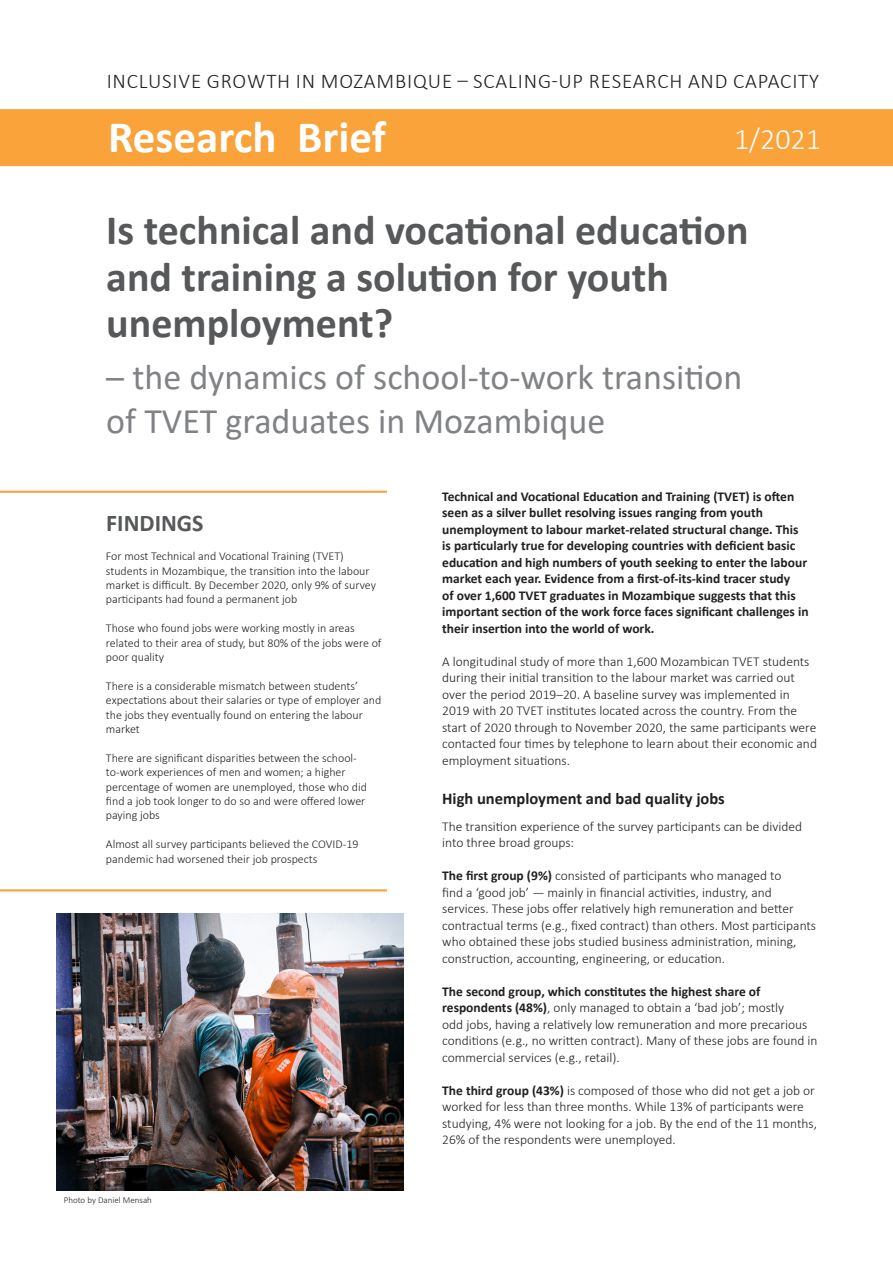
<style>
.page{position:relative;width:893px;height:1263px;background:#fff}
.page>*{position:absolute;margin:0;border:0;box-sizing:border-box;transform-origin:0 0}
.PB{font:700 45px "Calibri";color:#fff}
.t1{font:700 42px/46.5px "Calibri";color:#57585a}
.subtitle{font:36px/43.5px "Calibri";color:#808285}
.PB-2{font:300 30px "Calibri";color:#fff}
.FINDINGS{font:700 24px "Calibri";color:#57585a}
.t2{font:300 21px "Calibri";letter-spacing:.04em;color:#231f20}
.Heading_1{font:700 16.5px "Calibri";color:#231f20}
.t3{font:300 13.5px/16.5px "Calibri";color:#231f20}
.Leading{font:700 13.5px/16.5px "Calibri";color:#231f20}
.Figure_title{font:300 12px/14.4px "Calibri";color:#231f20}
.t4{font:300 9px "Calibri";color:#231f20}
.s1{font-weight:700}
</style>
<div class="page">
<div style="left:0;top:109px;width:893px;height:57px;background:#f9a33a"></div>
<hr style="left:0;top:491px;width:387px;height:2px;background:#f9a33a">
<hr style="left:0;top:889px;width:387px;height:2px;background:#f9a33a">
<img style="left:56px;top:914px;width:348px;height:277px">
<p class="t2" style="left:107px;top:68px;width:714px">INCLUSIVE GROWTH IN MOZAMBIQUE – SCALING-UP RESEARCH AND CAPACITY</p>
<p class="PB-2" style="left:734px;top:120px;width:88px">1/2021</p>
<p class="PB" style="left:108px;top:106px;width:279px">Research Brief</p>
<p class="t1" style="left:106px;top:206px;width:644px">Is technical and vocational education and training a solution for youth unemployment?</p>
<p class="subtitle" style="left:106px;top:355px;width:637px">– the dynamics of school-to-work transition of TVET graduates in Mozambique</p>
<p class="FINDINGS" style="left:106px;top:506px;width:99px">FINDINGS</p>
<p class="Figure_title" style="left:106px;top:549px;width:272px">For most Technical and Vocational Training (TVET) students in Mozambique, the transition into the labour market is difficult. By December 2020, only 9% of survey participants had found a permanent job</p>
<p class="Figure_title" style="left:106px;top:621px;width:277px">Those who found jobs were working mostly in areas related to their area of study, but 80% of the jobs were of poor quality</p>
<p class="Figure_title" style="left:106px;top:678px;width:277px">There is a considerable mismatch between students’ expectations about their salaries or type of employer and the jobs they eventually found on entering the labour market</p>
<p class="Figure_title" style="left:106px;top:750px;width:262px">There are significant disparities between the school&shy;to-work experiences of men and women; a higher percentage of women are unemployed, those who did find a job took longer to do so and were offered lower paying jobs</p>
<p class="Figure_title" style="left:106px;top:837px;width:254px">Almost all survey participants believed the COVID-19 pandemic had worsened their job prospects</p>
<p class="t4" style="left:64px;top:1194px;width:90px">Photo by Daniel Mensah</p>
<p class="Leading" style="left:442px;top:488px;width:368px">Technical and Vocational Education and Training (TVET) is often seen as a silver bullet resolving issues ranging from youth unemployment to labour market-related structural change. This is particularly true for developing countries with deficient basic education and high numbers of youth seeking to enter the labour market each year. Evidence from a first-of-its-kind tracer study<br>of over 1,600 TVET graduates in Mozambique suggests that this important section of the work force faces significant challenges in their insertion into the world of work.</p>
<p class="t3" style="left:442px;top:653px;width:376px">A longitudinal study of more than 1,600 Mozambican TVET students during their initial transition to the labour market was carried out over the period 2019–20. A baseline survey was implemented in 2019 with 20 TVET institutes located across the country. From the start of 2020 through to November 2020, the same participants were contacted four times by telephone to learn about their economic and employment situations.</p>
<p class="Heading_1" style="left:442px;top:787px;width:284px">High unemployment and bad quality jobs</p>
<p class="t3" style="left:442px;top:818px;width:361px">The transition experience of the survey participants can be divided into three broad groups:</p>
<p class="t3" style="left:442px;top:867px;width:375px"><span class="s1">The first group (9%)</span> consisted of participants who managed to<br>find a ‘good job’ — mainly in financial activities, industry, and services. These jobs offer relatively high remuneration and better contractual terms (e.g., fixed contract) than others. Most participants who obtained these jobs studied business administration, mining, construction, accounting, engineering, or education.</p>
<p class="t3" style="left:442px;top:983px;width:377px"><span class="s1">The second group, which constitutes the highest share of respondents (48%)</span>, only managed to obtain a ‘bad job’; mostly<br>odd jobs, having a relatively low remuneration and more precarious conditions (e.g., no written contract). Many of these jobs are found in commercial services (e.g., retail).</p>
<p class="t3" style="left:442px;top:1082px;width:376px"><span class="s1">The third group (43%)</span> is composed of those who did not get a job or worked for less than three months. While 13% of participants were studying, 4% were not looking for a job. By the end of the 11 months, 26% of the respondents were unemployed.</p>
</div>
